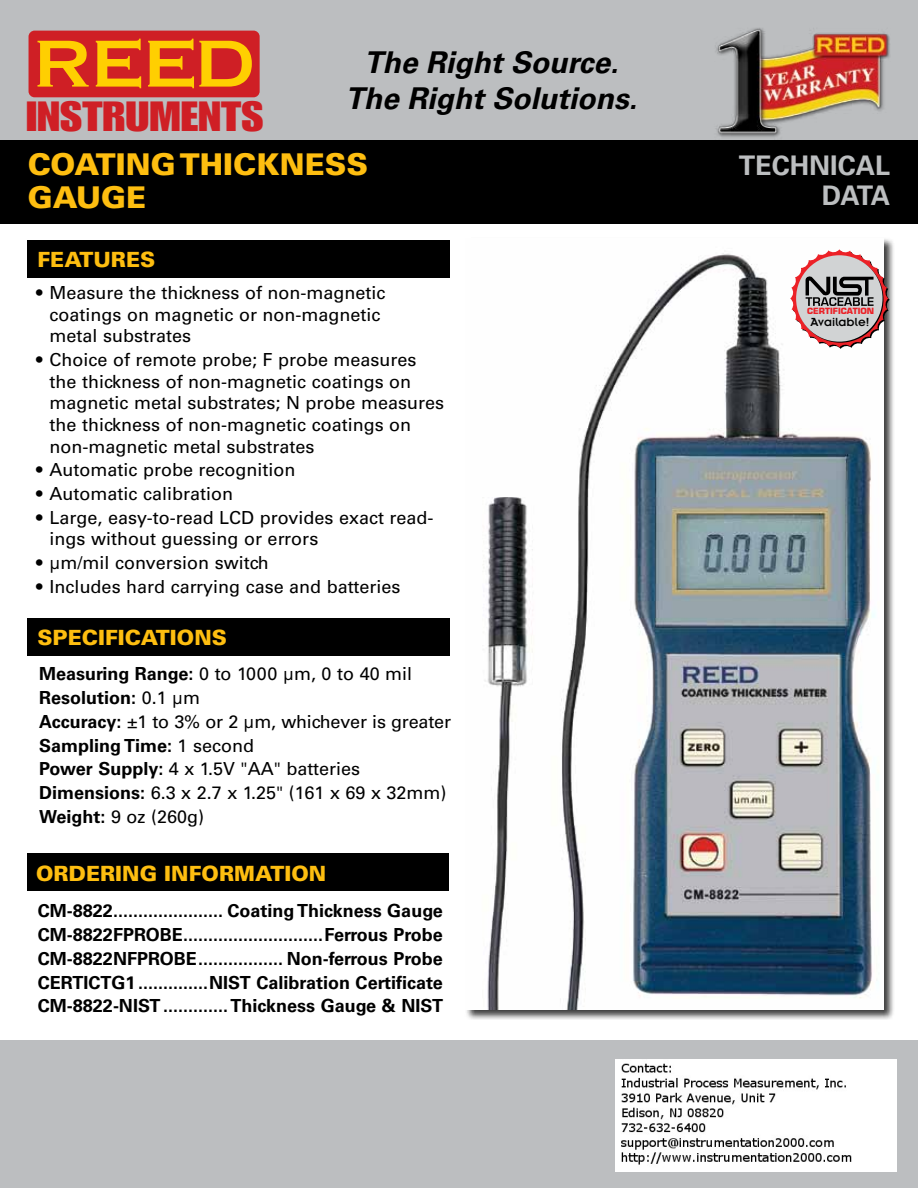
<style>
.page{position:relative;width:918px;height:1188px;background:#fff}
.page>*{position:absolute;margin:0;border:0;box-sizing:border-box;transform-origin:0 0}
.t1{font:41.4px "Impact LT Std";color:#cf1f25;scale:1.2 1}
.t2{font:italic 700 30px/36px "Univers LT Std";color:#000;text-align:center}
.t3{font:900 30px/33px "Univers LT Std";color:#febe10}
.t4{font:700 27px/30px "Univers LT Std";color:#bcbec0;text-align:right}
.t5{font:900 21px "Univers LT Std";color:#febe10}
.t6{font:18px/21.6px "Univers LT Std";color:#000}
.t7{font:700 18px/23.7px "Univers LT Std";color:#000;text-align:justify}
.t8{font:italic 14.25px "ITC Avant Garde Std";color:#000;scale:.93 1}
.t9{font:12.9px "Insignia";color:#000}
.t10{font:700 8.4px "Eurostile LT Std";color:#ec2127}
.s1{font-weight:700}
</style>
<div class="page">
<div style="left:0;top:0;width:918px;height:161px;background:#bcbec0"></div>
<div style="left:0;top:1040px;width:918px;height:148px;background:#bcbec0"></div>
<div style="left:29px;top:31px;width:231px;height:66px;background:#cf1f25;border-radius:6px"></div>
<svg style="left:38px;top:41px;width:51px;height:46px"></svg>
<svg style="left:96px;top:39px;width:45px;height:49px"></svg>
<svg style="left:148px;top:39px;width:104px;height:49px"></svg>
<img style="left:716px;top:28px;width:174px;height:109px">
<div style="left:0;top:140px;width:918px;height:84px;background:#000"></div>
<div style="left:464px;top:237px;width:431px;height:783px;background:#000;opacity:.75"></div>
<img style="left:465px;top:238px;width:419px;height:772px">
<div style="left:27px;top:240px;width:423px;height:38px;background:#000"></div>
<div style="left:27px;top:854px;width:422px;height:37px;background:#000"></div>
<div style="left:27px;top:618px;width:423px;height:38px;background:#000"></div>
<svg style="left:790px;top:249px;width:100px;height:100px"></svg>
<img style="left:616px;top:1060px;width:281px;height:112px">
<h1 class="t1" style="left:26px;top:92px;width:199px">INSTRUMENTS</h1>
<h2 class="t2" style="left:345px;top:45px;width:293px">The Right Source.<br>The Right Solutions.</h2>
<h2 class="t3" style="left:28px;top:147px;width:342px">COATING THICKNESS<br>GAUGE</h2>
<p class="t5" style="left:38px;top:246px;width:119px">FEATURES</p>
<p class="t6" style="left:50px;top:282px;width:338px;text-indent:-14px">• Measure the thickness of non-magnetic coatings on magnetic or non-magnetic metal substrates</p>
<p class="t6" style="left:50px;top:349px;width:396px;text-indent:-14px">• Choice of remote probe; F probe measures the thickness of non-magnetic coatings on magnetic metal substrates; N probe measures the thickness of non-magnetic coatings on non-magnetic metal substrates</p>
<p class="t6" style="left:36px;top:459px;width:261px">• Automatic probe recognition</p>
<p class="t6" style="left:36px;top:483px;width:199px">• Automatic calibration</p>
<p class="t6" style="left:50px;top:507px;width:385px;text-indent:-14px">• Large, easy-to-read LCD provides exact read&shy;ings without guessing or errors</p>
<p class="t6" style="left:36px;top:552px;width:234px">• µm/mil conversion switch</p>
<p class="t6" style="left:36px;top:576px;width:366px">• Includes hard carrying case and batteries</p>
<p class="t8" style="left:192px;top:316px;width:183px">Only if you REALLY need them:</p>
<p class="t5" style="left:38px;top:624px;width:191px">SPECIFICATIONS</p>
<p class="t6" style="left:39px;top:662px;width:413px;line-height:23.7px"><span class="s1">Measuring Range:</span> 0 to 1000 µm, 0 to 40 mil<br><span class="s1">Resolution:</span> 0.1 µm<br><span class="s1">Accuracy:</span> ±1 to 3% or 2 µm, whichever is greater<br><span class="s1">Sampling Time:</span> 1 second<br><span class="s1">Power Supply:</span> 4 x 1.5V "AA" batteries<br><span class="s1">Dimensions:</span> 6.3 x 2.7 x 1.25" (161 x 69 x 32mm)<br><span class="s1">Weight:</span> 9 oz (260g)</p>
<p class="t5" style="left:36px;top:860px;width:292px">ORDERING INFORMATION</p>
<p class="t7" style="left:38px;top:899px;width:407px">CM-8822...................... Coating Thickness Gauge CM-8822FPROBE............................Ferrous Probe CM-8822NFPROBE................. Non-ferrous Probe CERTICTG1..............NIST Calibration Certificate CM-8822-NIST.............Thickness Gauge &amp; NIST</p>
<h3 class="t4" style="left:739px;top:151px;width:153px">TECHNICAL<br>DATA</h3>
<p class="t10" style="left:807px;top:306px;width:69px">CERTIFICATION</p>
<p class="t9" style="left:810px;top:315px;width:61px">Available!</p>
</div>
